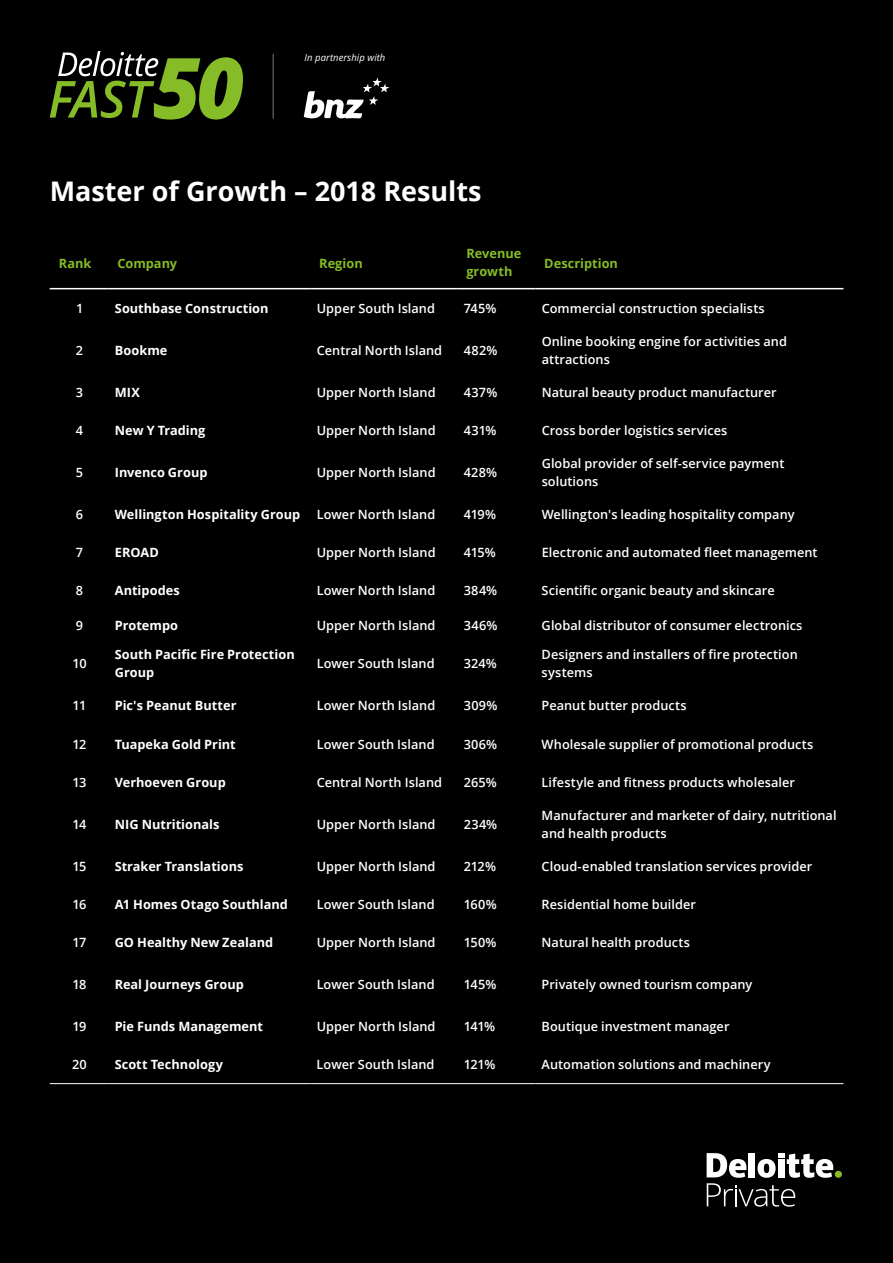
<style>
.page{position:relative;width:893px;height:1263px;background:#000}
.page>*{position:absolute;margin:0;border:0;box-sizing:border-box;transform-origin:0 0}
.t1{font:700 27px "Open Sans";color:#fff}
.t2{font:600 12.75px/18px "Open Sans";letter-spacing:.005em;color:#fff}
.t3{font:700 12.75px/18px "Open Sans";color:#fff}
.t4{font:700 12.75px/18px "Open Sans";color:#86bc25}
.t5{font:italic 9.75px "Open Sans";letter-spacing:.01em;color:#fff}
</style>
<div class="page">
<svg style="left:50px;top:51px;width:193px;height:69px"></svg>
<svg style="left:304px;top:78px;width:85px;height:40px"></svg>
<hr style="left:273px;top:54px;width:1px;height:65px;background:#5a595c">
<div style="left:835px;top:1171px;width:7px;height:7px;background:#86bc25;border-radius:50%"></div>
<svg style="left:707px;top:1153px;width:126px;height:53px"></svg>
<hr style="left:50px;top:1083px;width:59px;height:1px;background:#fff">
<hr style="left:109px;top:1083px;width:202px;height:1px;background:#fff">
<hr style="left:311px;top:1083px;width:147px;height:1px;background:#fff">
<hr style="left:458px;top:1083px;width:78px;height:1px;background:#fff">
<hr style="left:536px;top:1083px;width:307px;height:1px;background:#fff">
<hr style="left:50px;top:288px;width:59px;height:1px;background:#fff">
<hr style="left:109px;top:288px;width:202px;height:1px;background:#fff">
<hr style="left:311px;top:288px;width:147px;height:1px;background:#fff">
<hr style="left:458px;top:288px;width:78px;height:1px;background:#fff">
<hr style="left:536px;top:288px;width:307px;height:1px;background:#fff">
<p class="t5" style="left:304px;top:50px;width:82px">In partnership with</p>
<h1 class="t1" style="left:50px;top:172px;width:433px">Master of Growth – 2018 Results</h1>
<p class="t4" style="left:59px;top:254px;width:34px">Rank</p>
<p class="t4" style="left:117px;top:254px;width:61px">Company</p>
<p class="t4" style="left:319px;top:254px;width:45px">Region</p>
<p class="t4" style="left:466px;top:244px;width:56px">Revenue growth</p>
<p class="t4" style="left:544px;top:254px;width:75px">Description</p>
<p class="t2" style="left:76px;top:299px;width:9px">1</p>
<p class="t3" style="left:115px;top:299px;width:155px">Southbase Construction</p>
<p class="t2" style="left:317px;top:299px;width:120px">Upper South Island</p>
<p class="t2" style="left:464px;top:299px;width:34px">745%</p>
<p class="t2" style="left:542px;top:299px;width:225px">Commercial construction specialists</p>
<p class="t2" style="left:76px;top:341px;width:9px">2</p>
<p class="t3" style="left:115px;top:341px;width:54px">Bookme</p>
<p class="t2" style="left:317px;top:341px;width:127px">Central North Island</p>
<p class="t2" style="left:464px;top:341px;width:35px">482%</p>
<p class="t2" style="left:542px;top:332px;width:247px">Online booking engine for activities and attractions</p>
<p class="t2" style="left:76px;top:383px;width:9px">3</p>
<p class="t3" style="left:115px;top:383px;width:27px">MIX</p>
<p class="t2" style="left:317px;top:383px;width:120px">Upper North Island</p>
<p class="t2" style="left:464px;top:383px;width:35px">437%</p>
<p class="t2" style="left:542px;top:383px;width:236px">Natural beauty product manufacturer</p>
<p class="t2" style="left:76px;top:421px;width:9px">4</p>
<p class="t3" style="left:115px;top:421px;width:92px">New Y Trading</p>
<p class="t2" style="left:317px;top:421px;width:120px">Upper North Island</p>
<p class="t2" style="left:464px;top:421px;width:34px">431%</p>
<p class="t2" style="left:542px;top:421px;width:187px">Cross border logistics services</p>
<p class="t2" style="left:76px;top:463px;width:9px">5</p>
<p class="t3" style="left:115px;top:463px;width:94px">Invenco Group</p>
<p class="t2" style="left:317px;top:463px;width:120px">Upper North Island</p>
<p class="t2" style="left:464px;top:463px;width:35px">428%</p>
<p class="t2" style="left:542px;top:454px;width:244px">Global provider of self-service payment solutions</p>
<p class="t2" style="left:76px;top:505px;width:9px">6</p>
<p class="t3" style="left:115px;top:505px;width:187px">Wellington Hospitality Group</p>
<p class="t2" style="left:317px;top:505px;width:120px">Lower North Island</p>
<p class="t2" style="left:464px;top:505px;width:34px">419%</p>
<p class="t2" style="left:542px;top:505px;width:254px">Wellington's leading hospitality company</p>
<p class="t2" style="left:76px;top:543px;width:9px">7</p>
<p class="t3" style="left:115px;top:543px;width:46px">EROAD</p>
<p class="t2" style="left:317px;top:543px;width:120px">Upper North Island</p>
<p class="t2" style="left:464px;top:543px;width:33px">415%</p>
<p class="t2" style="left:542px;top:543px;width:277px">Electronic and automated fleet management</p>
<p class="t2" style="left:76px;top:581px;width:9px">8</p>
<p class="t3" style="left:115px;top:581px;width:67px">Antipodes</p>
<p class="t2" style="left:317px;top:581px;width:120px">Lower North Island</p>
<p class="t2" style="left:464px;top:581px;width:35px">384%</p>
<p class="t2" style="left:542px;top:581px;width:235px">Scientific organic beauty and skincare</p>
<p class="t2" style="left:76px;top:616px;width:9px">9</p>
<p class="t3" style="left:115px;top:616px;width:65px">Protempo</p>
<p class="t2" style="left:317px;top:616px;width:120px">Upper North Island</p>
<p class="t2" style="left:464px;top:616px;width:35px">346%</p>
<p class="t2" style="left:542px;top:616px;width:262px">Global distributor of consumer electronics</p>
<p class="t2" style="left:72px;top:654px;width:16px">10</p>
<p class="t3" style="left:115px;top:645px;width:181px">South Pacific Fire Protection<br>Group</p>
<p class="t2" style="left:317px;top:654px;width:119px">Lower South Island</p>
<p class="t2" style="left:464px;top:654px;width:35px">324%</p>
<p class="t2" style="left:542px;top:645px;width:258px">Designers and installers of fire protection systems</p>
<p class="t2" style="left:73px;top:696px;width:15px">11</p>
<p class="t3" style="left:115px;top:696px;width:123px">Pic's Peanut Butter</p>
<p class="t2" style="left:317px;top:696px;width:120px">Lower North Island</p>
<p class="t2" style="left:464px;top:696px;width:35px">309%</p>
<p class="t2" style="left:542px;top:696px;width:147px">Peanut butter products</p>
<p class="t2" style="left:73px;top:735px;width:15px">12</p>
<p class="t3" style="left:115px;top:735px;width:123px">Tuapeka Gold Print</p>
<p class="t2" style="left:317px;top:735px;width:119px">Lower South Island</p>
<p class="t2" style="left:464px;top:735px;width:35px">306%</p>
<p class="t2" style="left:542px;top:735px;width:273px">Wholesale supplier of promotional products</p>
<p class="t2" style="left:72px;top:773px;width:16px">13</p>
<p class="t3" style="left:115px;top:773px;width:113px">Verhoeven Group</p>
<p class="t2" style="left:317px;top:773px;width:127px">Central North Island</p>
<p class="t2" style="left:464px;top:773px;width:34px">265%</p>
<p class="t2" style="left:542px;top:773px;width:255px">Lifestyle and fitness products wholesaler</p>
<p class="t2" style="left:72px;top:815px;width:16px">14</p>
<p class="t3" style="left:115px;top:815px;width:106px">NIG Nutritionals</p>
<p class="t2" style="left:317px;top:815px;width:120px">Upper North Island</p>
<p class="t2" style="left:464px;top:815px;width:35px">234%</p>
<p class="t2" style="left:542px;top:806px;width:296px">Manufacturer and marketer of dairy, nutritional and health products</p>
<p class="t2" style="left:72px;top:857px;width:16px">15</p>
<p class="t3" style="left:115px;top:857px;width:130px">Straker Translations</p>
<p class="t2" style="left:317px;top:857px;width:120px">Upper North Island</p>
<p class="t2" style="left:464px;top:857px;width:34px">212%</p>
<p class="t2" style="left:542px;top:857px;width:272px">Cloud-enabled translation services provider</p>
<p class="t2" style="left:72px;top:895px;width:16px">16</p>
<p class="t3" style="left:115px;top:895px;width:175px">A1 Homes Otago Southland</p>
<p class="t2" style="left:317px;top:895px;width:119px">Lower South Island</p>
<p class="t2" style="left:464px;top:895px;width:34px">160%</p>
<p class="t2" style="left:542px;top:895px;width:156px">Residential home builder</p>
<p class="t2" style="left:73px;top:933px;width:15px">17</p>
<p class="t3" style="left:115px;top:933px;width:160px">GO Healthy New Zealand</p>
<p class="t2" style="left:317px;top:933px;width:120px">Upper North Island</p>
<p class="t2" style="left:464px;top:933px;width:34px">150%</p>
<p class="t2" style="left:542px;top:933px;width:150px">Natural health products</p>
<p class="t2" style="left:72px;top:975px;width:16px">18</p>
<p class="t3" style="left:115px;top:975px;width:131px">Real Journeys Group</p>
<p class="t2" style="left:317px;top:975px;width:119px">Lower South Island</p>
<p class="t2" style="left:464px;top:975px;width:34px">145%</p>
<p class="t2" style="left:542px;top:975px;width:212px">Privately owned tourism company</p>
<p class="t2" style="left:72px;top:1017px;width:16px">19</p>
<p class="t3" style="left:115px;top:1017px;width:150px">Pie Funds Management</p>
<p class="t2" style="left:317px;top:1017px;width:120px">Upper North Island</p>
<p class="t2" style="left:464px;top:1017px;width:33px">141%</p>
<p class="t2" style="left:542px;top:1017px;width:189px">Boutique investment manager</p>
<p class="t2" style="left:72px;top:1055px;width:16px">20</p>
<p class="t3" style="left:115px;top:1055px;width:110px">Scott Technology</p>
<p class="t2" style="left:317px;top:1055px;width:119px">Lower South Island</p>
<p class="t2" style="left:464px;top:1055px;width:33px">121%</p>
<p class="t2" style="left:542px;top:1055px;width:231px">Automation solutions and machinery</p>
</div>
